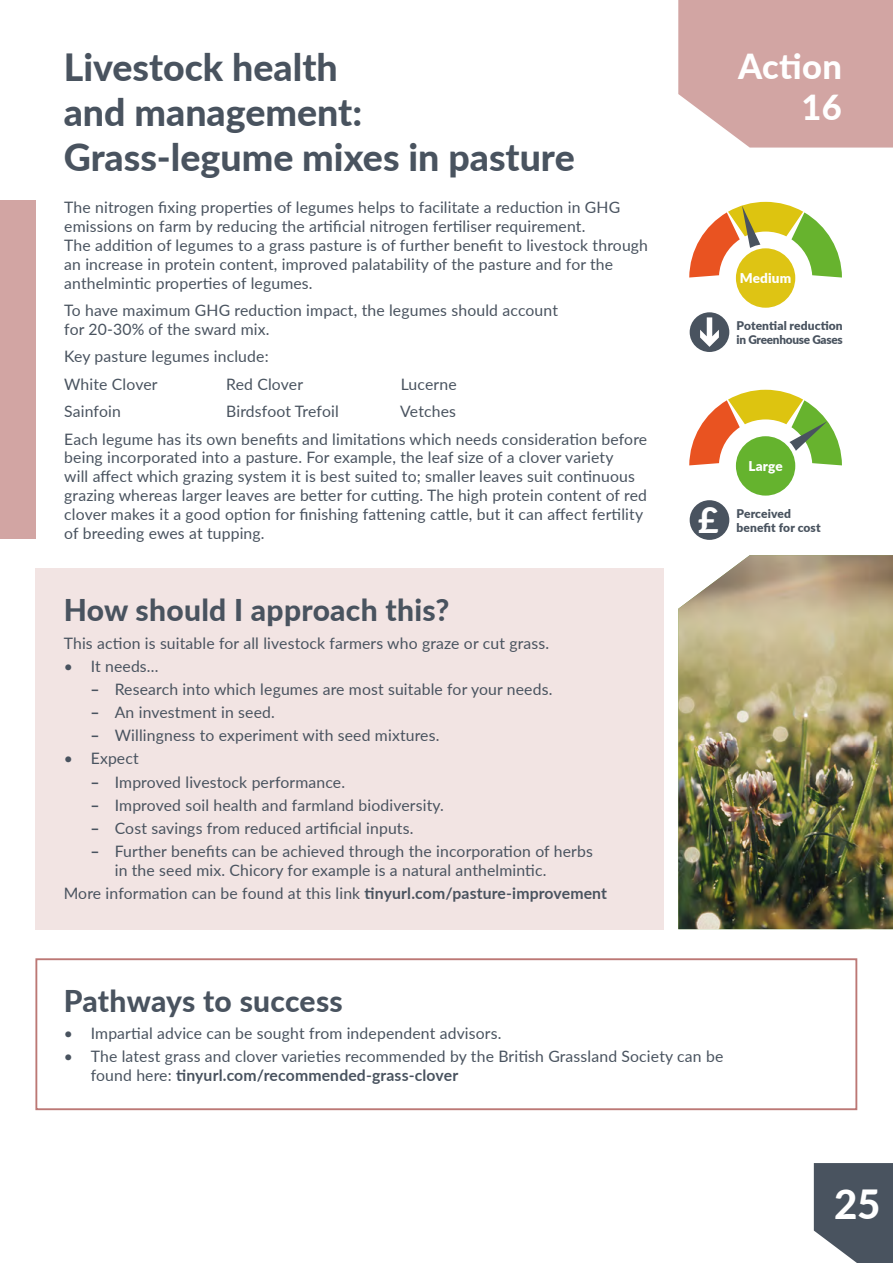
<style>
.page{position:relative;width:893px;height:1263px;background:#fff}
.page>*{position:absolute;margin:0;border:0;box-sizing:border-box;transform-origin:0 0}
.t1{font:800 40.2px "Lato";color:#fff}
.t2{font:800 37.5px/45px "Lato";color:#49535f}
.t3{font:800 35.25px "Lato";color:#fff}
.t4{font:800 34.5px/41.4px "Lato";letter-spacing:.01em;color:#fff;text-align:right}
.t5{font:800 30px "Lato";letter-spacing:.01em;color:#49535f}
.t6{font:15.75px/18.9px "Lato";letter-spacing:.01em;color:#49535f}
.t7{font:900 13.5px "Lato";letter-spacing:.01em;color:#fff}
.t8{font:900 12px/14.4px "Lato";letter-spacing:-.02em;color:#49535f}
.t9{font:900 12px "Lato";color:#49535f}
.s1{font-weight:800}
.s2{font-weight:700}
</style>
<div class="page">
<svg style="left:814px;top:1163px;width:79px;height:100px"></svg>
<div style="left:0;top:200px;width:35px;height:339px;background:#d2a5a3"></div>
<div style="left:35px;top:568px;width:629px;height:361px;background:#f2e4e3"></div>
<svg style="left:678px;top:0;width:215px;height:148px"></svg>
<img style="left:678px;top:555px;width:215px;height:374px">
<div style="left:35px;top:958px;width:822px;height:152px;border:2px solid #bc7875"></div>
<svg style="left:688px;top:311px;width:43px;height:42px"></svg>
<div style="left:687px;top:309px;width:45px;height:46px;border:3px solid #fff;border-radius:50%"></div>
<svg style="left:700px;top:317px;width:19px;height:30px"></svg>
<div style="left:688px;top:499px;width:43px;height:42px;background:#49535f;border-radius:50%"></div>
<div style="left:687px;top:497px;width:45px;height:46px;border:3px solid #fff;border-radius:50%"></div>
<svg style="left:689px;top:202px;width:153px;height:75px"></svg>
<div style="left:732px;top:244px;width:67px;height:68px;background:#fff;border-radius:50%"></div>
<div style="left:736px;top:248px;width:59px;height:60px;background:#dec414;border-radius:50%"></div>
<svg style="left:689px;top:390px;width:153px;height:75px"></svg>
<div style="left:732px;top:432px;width:67px;height:68px;background:#fff;border-radius:50%"></div>
<div style="left:736px;top:436px;width:59px;height:60px;background:#65b32e;border-radius:50%"></div>
<h2 class="t2" style="left:64px;top:43px;width:512px">Livestock health<br>and management:<br>Grass-legume mixes in pasture</h2>
<p class="t6" style="left:64px;top:197px;width:585px">The nitrogen fixing properties of legumes helps to facilitate a reduction in GHG emissions on farm by reducing the artificial nitrogen fertiliser requirement.<br>The addition of legumes to a grass pasture is of further benefit to livestock through an increase in protein content, improved palatability of the pasture and for the anthelmintic properties of legumes.</p>
<p class="t6" style="left:64px;top:300px;width:495px">To have maximum GHG reduction impact, the legumes should account for 20-30% of the sward mix.</p>
<p class="t6" style="left:64px;top:342px;width:206px;line-height:27.5px">Key pasture legumes include:<br>White Clover</p>
<p class="t6" style="left:226px;top:374px;width:78px">Red Clover</p>
<p class="t6" style="left:401px;top:374px;width:57px">Lucerne</p>
<p class="t6" style="left:64px;top:397px;width:584px;line-height:27.5px;text-indent:336px">Vetches<br>Each legume has its own benefits and limitations which needs consideration before</p>
<p class="t6" style="left:64px;top:448px;width:584px">being incorporated into a pasture. For example, the leaf size of a clover variety<br>will affect which grazing system it is best suited to; smaller leaves suit continuous grazing whereas larger leaves are better for cutting. The high protein content of red clover makes it a good option for finishing fattening cattle, but it can affect fertility of breeding ewes at tupping.</p>
<p class="t6" style="left:64px;top:401px;width:58px">Sainfoin</p>
<p class="t6" style="left:226px;top:401px;width:114px">Birdsfoot Trefoil</p>
<h3 class="t5" style="left:64px;top:588px;width:387px">How should I approach this?</h3>
<p class="t6" style="left:64px;top:633px;width:487px">This action is suitable for all livestock farmers who graze or cut grass.</p>
<p class="t6" style="left:64px;top:656px;width:96px">• It needs...</p>
<p class="t6" style="left:90px;top:679px;width:464px"><span class="s1">–</span> Research into which legumes are most suitable for your needs.</p>
<p class="t6" style="left:90px;top:702px;width:186px"><span class="s1">–</span> An investment in seed.</p>
<p class="t6" style="left:90px;top:725px;width:351px"><span class="s1">–</span> Willingness to experiment with seed mixtures.</p>
<p class="t6" style="left:64px;top:748px;width:77px">• Expect</p>
<p class="t6" style="left:90px;top:772px;width:256px"><span class="s1">–</span> Improved livestock performance.</p>
<p class="t6" style="left:90px;top:795px;width:355px"><span class="s1">–</span> Improved soil health and farmland biodiversity.</p>
<p class="t6" style="left:90px;top:818px;width:325px"><span class="s1">–</span> Cost savings from reduced artificial inputs.</p>
<p class="t6" style="left:115px;top:841px;width:480px;text-indent:-24px"><span class="s1">–</span> Further benefits can be achieved through the incorporation of herbs in the seed mix. Chicory for example is a natural anthelmintic.</p>
<p class="t6" style="left:64px;top:883px;width:545px">More information can be found at this link <span class="s2">tinyurl.com/pasture-improvement</span></p>
<h3 class="t4" style="left:738px;top:44px;width:105px">Action<br>16</h3>
<p class="t7" style="left:740px;top:268px;width:53px">Medium</p>
<p class="t8" style="left:737px;top:318px;width:108px">Potential reduction in Greenhouse Gases</p>
<h3 class="t3" style="left:698px;top:494px;width:22px">£</h3>
<p class="t7" style="left:748px;top:456px;width:36px">Large</p>
<p class="t9" style="left:737px;top:504px;width:56px">Perceived</p>
<p class="t9" style="left:737px;top:519px;width:86px">benefit for cost</p>
<h3 class="t5" style="left:64px;top:978px;width:281px">Pathways to success</h3>
<p class="t6" style="left:64px;top:1023px;width:439px">• Impartial advice can be sought from independent advisors.</p>
<p class="t6" style="left:91px;top:1046px;width:634px;text-indent:-27px">• The latest grass and clover varieties recommended by the British Grassland Society can be found here: <span class="s2">tinyurl.com/recommended-grass-clover</span></p>
<h1 class="t1" style="left:834px;top:1175px;width:48px">25</h1>
</div>
